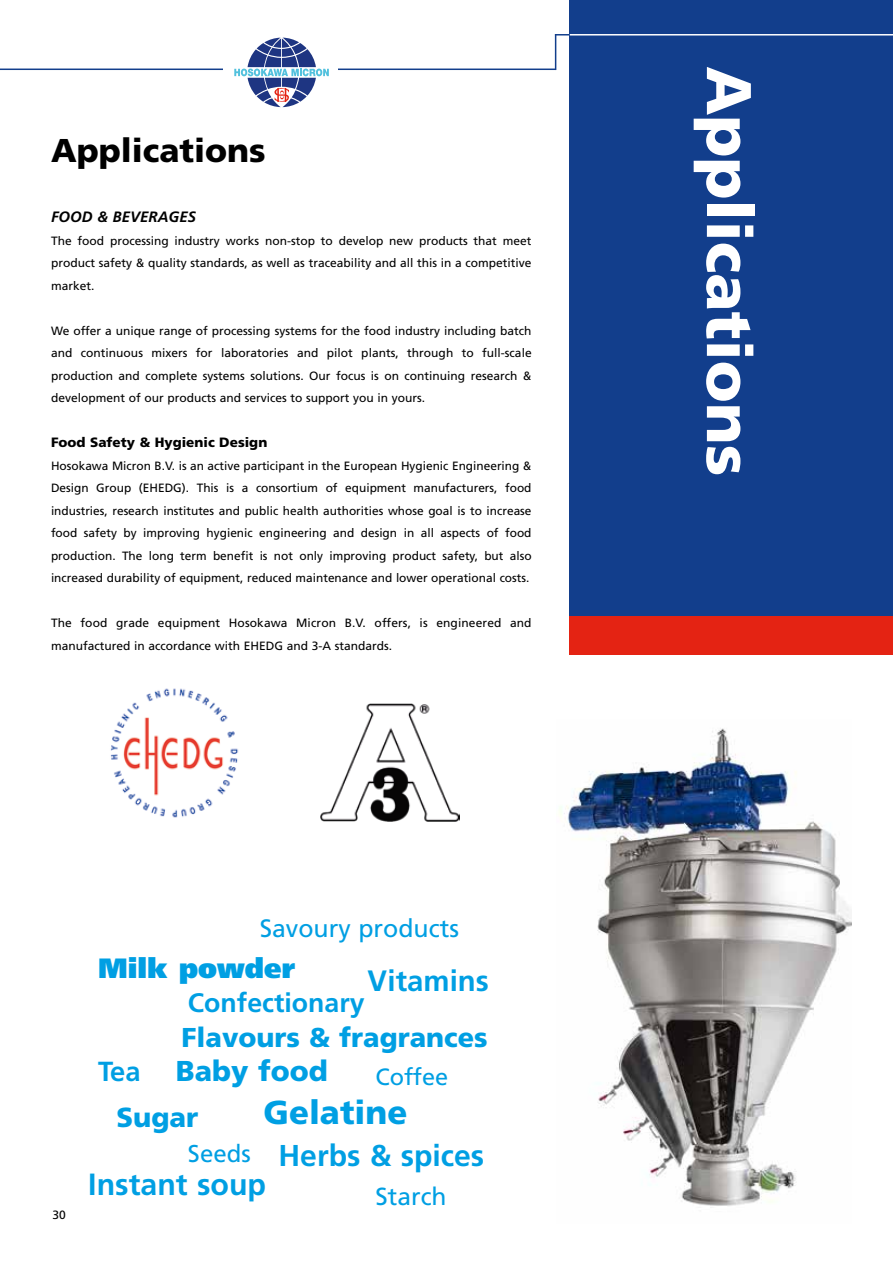
<style>
.page{position:relative;width:893px;height:1263px;background:#fff}
.page>*{position:absolute;margin:0;border:0;box-sizing:border-box;transform-origin:0 0}
.t1{font:900 63px "Frutiger";color:#fff}
.t2{font:900 33.15px "Frutiger";color:#009fe3}
.t3{font:900 33px "Frutiger";color:#000}
.t4{font:700 30.6px "Frutiger";color:#009fe3}
.t5{font:700 30.15px "Frutiger";color:#009fe3}
.t6{font:700 29.4px "Frutiger";color:#009fe3}
.t7{font:900 28.8px "Frutiger";color:#009fe3}
.t8{font:900 27.9px "Frutiger";color:#009fe3}
.t9{font:900 27.6px "Frutiger";color:#009fe3}
.t10{font:700 27.6px "Frutiger";color:#009fe3}
.t11{font:900 27.3px "Frutiger";color:#009fe3}
.t12{font:700 26.7px "Frutiger";color:#009fe3}
.t13{font:25.05px "Frutiger";color:#009fe3}
.t14{font:24.6px "Frutiger";color:#009fe3}
.t15{font:24.3px "Frutiger";color:#009fe3}
.t16{font:23.55px "Frutiger";color:#009fe3}
.t17{font:italic 700 15px "Frutiger";color:#000}
.t18{font:900 13.5px "Frutiger";color:#000}
.t19{font:12px/22.5px "Frutiger";color:#000;text-align:justify}
</style>
<div class="page">
<img style="left:110px;top:688px;width:129px;height:130px">
<img style="left:320px;top:703px;width:139px;height:118px">
<div style="left:570px;top:0;width:323px;height:653px;background:#123e8c"></div>
<div style="left:570px;top:616px;width:323px;height:38px;background:#e42313"></div>
<hr style="left:555px;top:34px;width:338px;height:2px;background:#123e8c">
<hr style="left:0;top:69px;width:556px;height:1px;background:#123e8c">
<hr style="left:555px;top:34px;width:1px;height:36px;background:#123e8c">
<hr style="left:570px;top:34px;width:323px;height:2px;background:#fff">
<div style="left:223px;top:21px;width:115px;height:101px;background:#fff"></div>
<svg style="left:234px;top:38px;width:95px;height:69px"></svg>
<img style="left:559px;top:728px;width:292px;height:478px">
<h3 class="t3" style="left:51px;top:130px;width:216px">Applications</h3>
<p class="t17" style="left:51px;top:208px;width:147px">FOOD &amp; BEVERAGES</p>
<p class="t19" style="left:51px;top:229px;width:482px">The food processing industry works non-stop to develop new products that meet product safety &amp; quality standards, as well as traceability and all this in a competitive market.</p>
<p class="t19" style="left:51px;top:319px;width:482px">We offer a unique range of processing systems for the food industry including batch and continuous mixers for laboratories and pilot plants, through to full-scale production and complete systems solutions. Our focus is on continuing research &amp; development of our products and services to support you in yours.</p>
<p class="t18" style="left:51px;top:434px;width:218px">Food Safety &amp; Hygienic Design</p>
<p class="t19" style="left:51px;top:454px;width:482px">Hosokawa Micron B.V. is an active participant in the European Hygienic Engineering &amp; Design Group (EHEDG). This is a consortium of equipment manufacturers, food industries, research institutes and public health authorities whose goal is to increase food safety by improving hygienic engineering and design in all aspects of food production. The long term benefit is not only improving product safety, but also increased durability of equipment, reduced maintenance and lower operational costs.</p>
<p class="t19" style="left:51px;top:612px;width:482px">The food grade equipment Hosokawa Micron B.V. offers, is engineered and manufactured in accordance with EHEDG and 3-A standards.</p>
<h3 class="t13" style="left:260px;top:914px;width:201px">Savoury products</h3>
<h3 class="t8" style="left:98px;top:951px;width:199px">Milk powder</h3>
<h3 class="t6" style="left:368px;top:963px;width:123px">Vitamins</h3>
<h3 class="t12" style="left:188px;top:987px;width:178px">Confectionary</h3>
<h3 class="t11" style="left:182px;top:1021px;width:308px">Flavours &amp; fragrances</h3>
<p class="t19" style="left:53px;top:1203px;width:15px">30</p>
<h3 class="t7" style="left:176px;top:1054px;width:153px">Baby food</h3>
<h3 class="t10" style="left:98px;top:1055px;width:44px">Tea</h3>
<h3 class="t9" style="left:116px;top:1100px;width:83px">Sugar</h3>
<h3 class="t15" style="left:188px;top:1139px;width:64px">Seeds</h3>
<h3 class="t16" style="left:375px;top:1063px;width:74px">Coffee</h3>
<h2 class="t2" style="left:263px;top:1092px;width:145px">Gelatine</h2>
<h3 class="t5" style="left:279px;top:1138px;width:207px">Herbs &amp; spices</h3>
<h3 class="t4" style="left:88px;top:1166px;width:179px">Instant soup</h3>
<h3 class="t14" style="left:375px;top:1182px;width:73px">Starch</h3>
<h1 class="t1" style="left:767px;top:66px;width:411px;rotate:90deg">Applications</h1>
</div>
